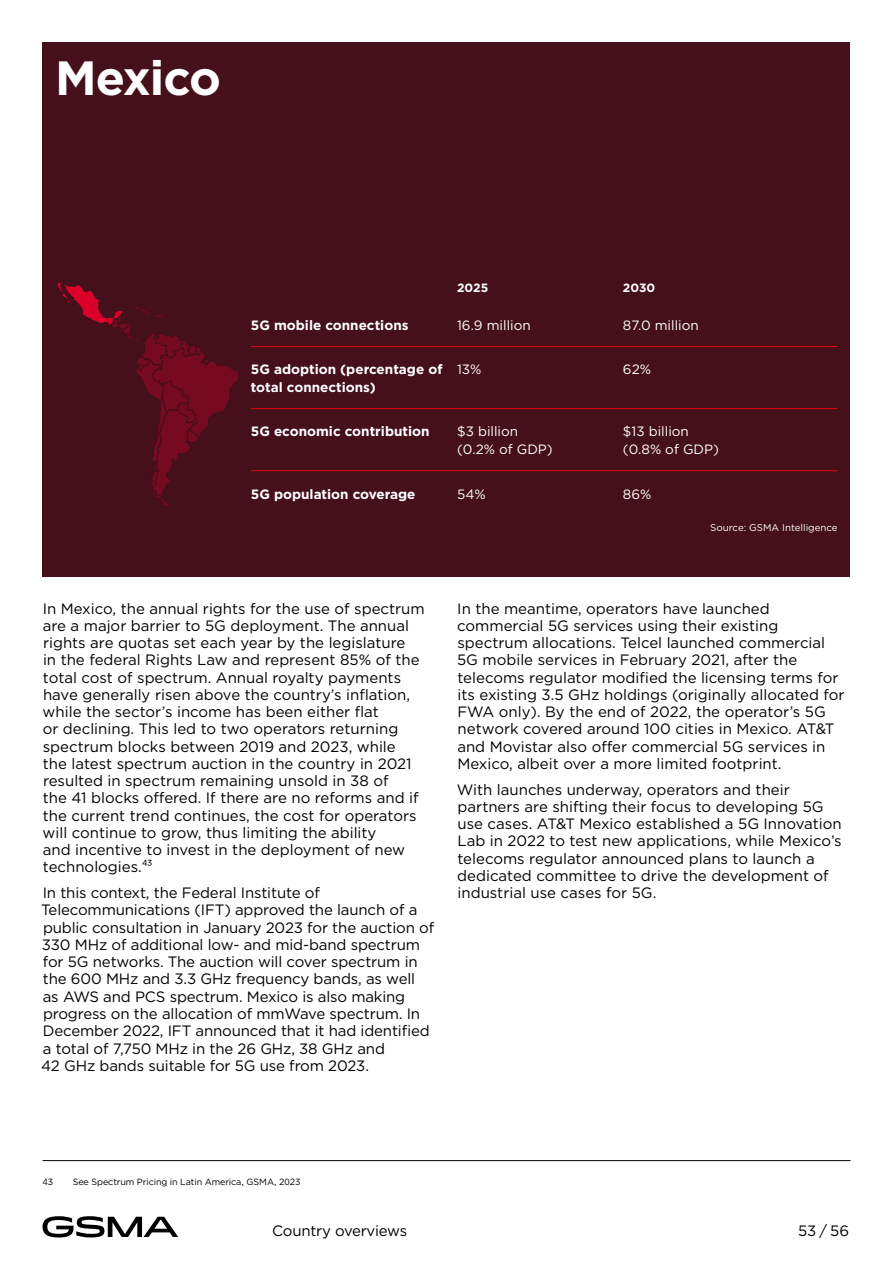
<style>
.page{position:relative;width:893px;height:1263px;background:#fff}
.page>*{position:absolute;margin:0;border:0;box-sizing:border-box;transform-origin:0 0}
.t1{font:700 48px "Gotham";letter-spacing:-.02em;color:#fff}
.B1{font:15px/17.2px "Gotham";color:#000}
.B1-2{font:700 13.5px/17.2px "Gotham";color:#fff}
.B1-3{font:13.5px/17.2px "Gotham";color:#fff}
.B1-4{font:700 12px "Gotham";color:#fff}
.Fig_source{font:9.75px "Gotham";color:#fff}
.Footnote{font:9px "Gotham";letter-spacing:-.01em;color:#000}
</style>
<div class="page">
<div style="left:43px;top:43px;width:807px;height:239px;background:#45101a"></div>
<svg style="left:43px;top:1216px;width:135px;height:21px"></svg>
<hr style="left:43px;top:1160px;width:807px;height:1px;background:#000">
<div style="left:43px;top:275px;width:807px;height:302px;background:#45101a"></div>
<hr style="left:251px;top:346px;width:206px;height:1px;background:#e30613">
<hr style="left:457px;top:346px;width:166px;height:1px;background:#e30613">
<hr style="left:623px;top:346px;width:215px;height:1px;background:#e30613">
<hr style="left:251px;top:408px;width:206px;height:1px;background:#e30613">
<hr style="left:457px;top:408px;width:166px;height:1px;background:#e30613">
<hr style="left:623px;top:408px;width:215px;height:1px;background:#e30613">
<hr style="left:251px;top:470px;width:206px;height:1px;background:#e30613">
<hr style="left:457px;top:470px;width:166px;height:1px;background:#e30613">
<hr style="left:623px;top:470px;width:215px;height:1px;background:#e30613">
<svg style="left:57px;top:283px;width:182px;height:223px"></svg>
<h1 class="t1" style="left:55px;top:46px;width:167px">Mexico</h1>
<p class="B1-4" style="left:457px;top:279px;width:33px">2025</p>
<p class="B1-4" style="left:623px;top:279px;width:34px">2030</p>
<p class="B1-2" style="left:251px;top:316px;width:159px">5G mobile connections</p>
<p class="B1-3" style="left:457px;top:316px;width:75px">16.9 million</p>
<p class="B1-3" style="left:623px;top:316px;width:77px">87.0 million</p>
<p class="B1-2" style="left:251px;top:361px;width:193px">5G adoption (percentage of total connections)</p>
<p class="B1-3" style="left:457px;top:361px;width:26px">13%</p>
<p class="B1-3" style="left:623px;top:361px;width:30px">62%</p>
<p class="B1-2" style="left:251px;top:423px;width:180px">5G economic contribution</p>
<p class="B1-3" style="left:457px;top:423px;width:97px">$3 billion (0.2% of GDP)</p>
<p class="B1-3" style="left:623px;top:423px;width:98px">$13 billion (0.8% of GDP)</p>
<p class="B1-2" style="left:251px;top:485px;width:166px">5G population coverage</p>
<p class="B1-3" style="left:457px;top:485px;width:30px">54%</p>
<p class="B1-3" style="left:623px;top:485px;width:30px">86%</p>
<p class="Fig_source" style="left:710px;top:521px;width:129px">Source: GSMA Intelligence</p>
<p class="B1" style="left:43px;top:599px;width:384px">In Mexico, the annual rights for the use of spectrum are a major barrier to 5G deployment. The annual rights are quotas set each year by the legislature<br>in the federal Rights Law and represent 85% of the total cost of spectrum. Annual royalty payments have generally risen above the country’s inflation, while the sector’s income has been either flat<br>or declining. This led to two operators returning spectrum blocks between 2019 and 2023, while<br>the latest spectrum auction in the country in 2021 resulted in spectrum remaining unsold in 38 of<br>the 41 blocks offered. If there are no reforms and if the current trend continues, the cost for operators will continue to grow, thus limiting the ability<br>and incentive to invest in the deployment of new technologies.43</p>
<p class="B1" style="left:41px;top:884px;width:395px">In this context, the Federal Institute of Telecommunications (IFT) approved the launch of a public consultation in January 2023 for the auction of 330 MHz of additional low- and mid-band spectrum for 5G networks. The auction will cover spectrum in the 600 MHz and 3.3 GHz frequency bands, as well<br>as AWS and PCS spectrum. Mexico is also making progress on the allocation of mmWave spectrum. In December 2022, IFT announced that it had identified a total of 7,750 MHz in the 26 GHz, 38 GHz and<br>42 GHz bands suitable for 5G use from 2023.</p>
<p class="B1" style="left:457px;top:599px;width:389px">In the meantime, operators have launched commercial 5G services using their existing spectrum allocations. Telcel launched commercial 5G mobile services in February 2021, after the telecoms regulator modified the licensing terms for its existing 3.5 GHz holdings (originally allocated for FWA only). By the end of 2022, the operator’s 5G network covered around 100 cities in Mexico. AT&amp;T and Movistar also offer commercial 5G services in Mexico, albeit over a more limited footprint.</p>
<p class="B1" style="left:457px;top:780px;width:386px">With launches underway, operators and their partners are shifting their focus to developing 5G use cases. AT&amp;T Mexico established a 5G Innovation Lab in 2022 to test new applications, while Mexico’s telecoms regulator announced plans to launch a dedicated committee to drive the development of industrial use cases for 5G.</p>
<p class="Footnote" style="left:43px;top:1176px;width:12px">43</p>
<p class="Footnote" style="left:73px;top:1176px;width:229px">See Spectrum Pricing in Latin America, GSMA, 2023</p>
<p class="B1" style="left:272px;top:1222px;width:137px">Country overviews</p>
<p class="B1" style="left:798px;top:1222px;width:53px">53 / 56</p>
</div>
